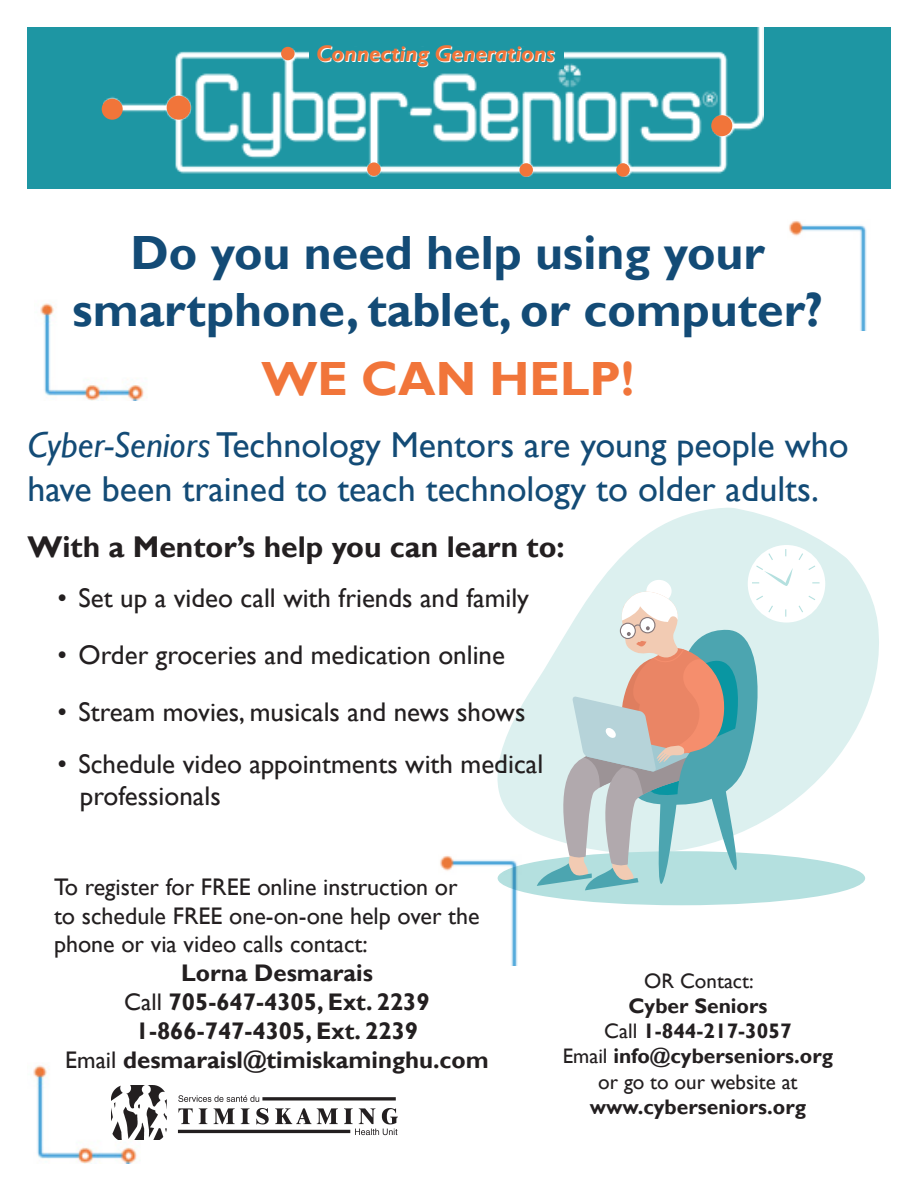
<style>
.page{position:relative;width:918px;height:1188px;background:#fff}
.page>*{position:absolute;margin:0;border:0;box-sizing:border-box;transform-origin:0 0}
.t1{font:700 48px/57.6px "Gill Sans";color:#134b76;text-align:center}
.t2{font:700 48px "Gill Sans";color:#f1753a}
.t3{font:36px/43.2px "Gill Sans";color:#134b76}
.t4{font:700 30px "Gill Sans";color:#231f20}
.t5{font:27px/31.5px "Gill Sans";color:#231f20}
.t6{font:24px/28.8px "Gill Sans";color:#231f20}
.t7{font:700 24px/28.8px "Gill Sans";color:#231f20;text-align:center}
.t8{font:italic 700 22.5px "Gill Sans";color:#fff}
.t9{font:700 21px "Gill Sans";color:#231f20}
.t10{font:21px "Gill Sans";color:#231f20}
.s1{font-style:italic}
.s2{font-weight:400}
</style>
<div class="page">
<img style="left:33px;top:1065px;width:108px;height:98px">
<svg style="left:522px;top:540px;width:357px;height:364px"></svg>
<div style="left:498px;top:851px;width:367px;height:54px;background:#b4e0df;border-radius:50%"></div>
<div style="left:748px;top:545px;width:77px;height:78px;background:#fff;border-radius:50%"></div>
<svg style="left:497px;top:507px;width:323px;height:383px"></svg>
<div style="left:469px;top:513px;width:127px;height:89px;background:#fff;border-radius:50%"></div>
<img style="left:40px;top:303px;width:104px;height:98px">
<img style="left:789px;top:220px;width:78px;height:111px">
<img style="left:112px;top:1086px;width:286px;height:53px">
<img style="left:440px;top:853px;width:82px;height:113px">
<div style="left:27px;top:27px;width:864px;height:162px;background:#1e96a3"></div>
<img style="left:103px;top:27px;width:660px;height:150px">
<div style="left:309px;top:47px;width:254px;height:21px;background:#1e96a3"></div>
<div style="left:102px;top:99px;width:21px;height:21px;background:#f1753a;border-radius:50%"></div>
<div style="left:711px;top:115px;width:21px;height:21px;background:#f1753a;border-radius:50%"></div>
<div style="left:519px;top:163px;width:14px;height:14px;background:#f1753a;border-radius:50%"></div>
<div style="left:367px;top:162px;width:14px;height:14px;background:#f1753a;border-radius:50%"></div>
<div style="left:616px;top:163px;width:14px;height:14px;background:#f1753a;border-radius:50%"></div>
<div style="left:281px;top:47px;width:14px;height:13px;background:#f1753a;border-radius:50%"></div>
<div style="left:167px;top:96px;width:24px;height:24px;background:#f1753a;border-radius:50%"></div>
<p class="t8" style="left:317px;top:42px;width:240px">Connecting Generations</p>
<p class="t1" style="left:72px;top:225px;width:753px">Do you need help using your smartphone, tablet, or computer?</p>
<p class="t2" style="left:261px;top:349px;width:374px">WE CAN HELP!</p>
<p class="t3" style="left:27px;top:424px;width:823px"><span class="s1">Cyber-Seniors</span> Technology Mentors are young people who have been trained to teach technology to older adults.</p>
<p class="t4" style="left:27px;top:529px;width:539px">With a Mentor’s help you can learn to:</p>
<p class="t5" style="left:57px;top:582px;width:473px">• Set up a video call with friends and family</p>
<p class="t5" style="left:57px;top:639px;width:449px">• Order groceries and medication online</p>
<p class="t5" style="left:57px;top:696px;width:469px">• Stream movies, musicals and news shows</p>
<p class="t5" style="left:80px;top:749px;width:465px;text-indent:-23px">• Schedule video appointments with medical professionals</p>
<p class="t6" style="left:54px;top:873px;width:427px">To register for FREE online instruction or to schedule FREE one-on-one help over the phone or via video calls contact:</p>
<p class="t7" style="left:181px;top:959px;width:193px">Lorna Desmarais</p>
<p class="t7" style="left:124px;top:988px;width:307px"><span class="s2">Call</span> 705-647-4305, Ext. 2239<br>1-866-747-4305, Ext. 2239</p>
<p class="t7" style="left:65px;top:1046px;width:425px"><span class="s2">Email</span> desmaraisl@timiskaminghu.com</p>
<p class="t10" style="left:644px;top:968px;width:111px">OR Contact:</p>
<p class="t9" style="left:628px;top:993px;width:141px">Cyber Seniors</p>
<p class="t9" style="left:604px;top:1018px;width:189px"><span class="s2">Call</span> 1-844-217-3057</p>
<p class="t9" style="left:563px;top:1044px;width:272px"><span class="s2">Email</span> info@cyberseniors.org</p>
<p class="t10" style="left:598px;top:1069px;width:201px">or go to our website at</p>
<p class="t9" style="left:590px;top:1094px;width:218px">www.cyberseniors.org</p>
</div>
